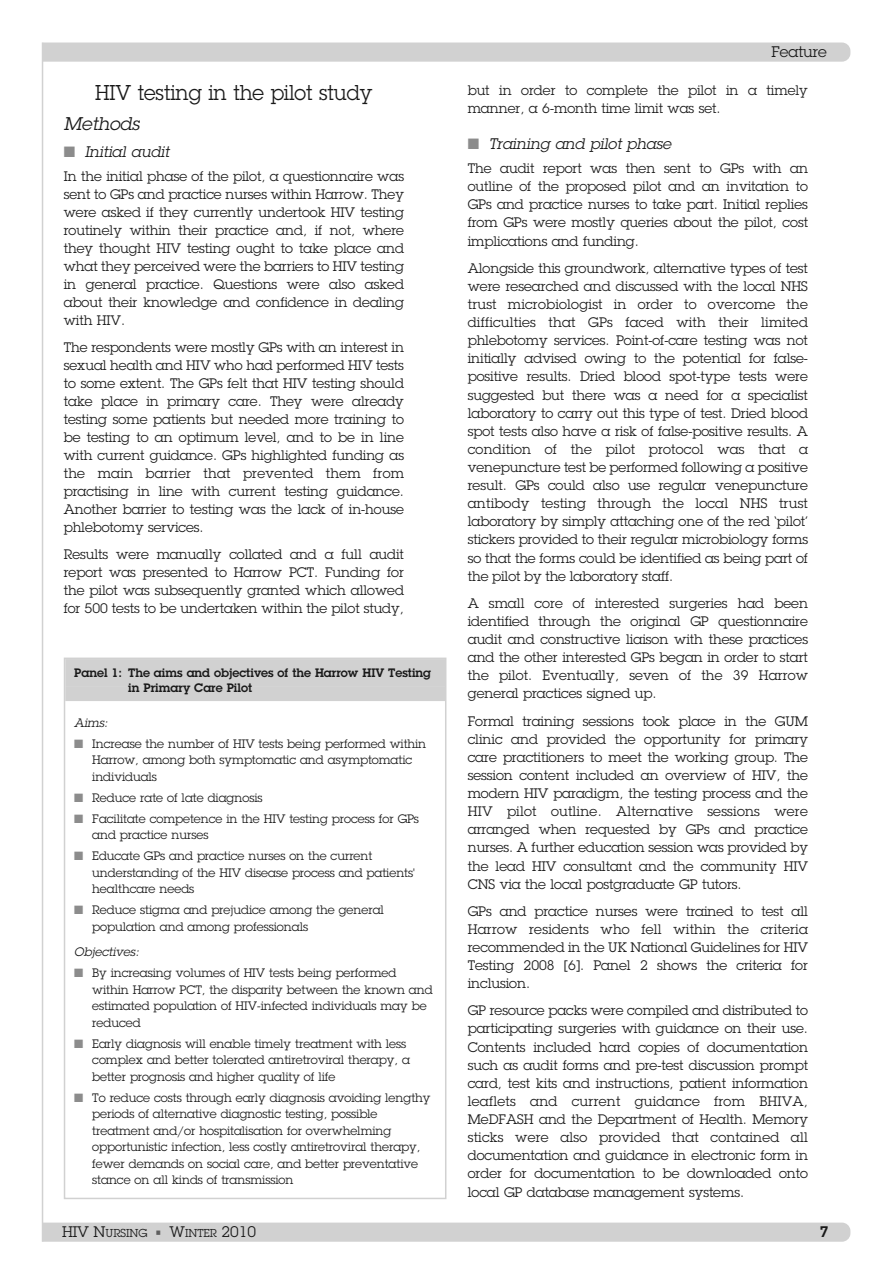
<style>
.page{position:relative;width:893px;height:1263px;background:#fff}
.page>*{position:absolute;margin:0;border:0;box-sizing:border-box;transform-origin:0 0}
.t1{font:21px "Lubalin Graph";color:#191919;scale:.95 1}
.t2{font:italic 18px "Lubalin Graph";color:#191919}
.t3{font:italic 15px "Lubalin Graph";letter-spacing:.005em;color:#191919}
.t4{font:15px "Lubalin Graph";color:#191919}
.t5{font:600 15px "Lubalin Graph";color:#191919}
.t6{font:13.5px/18.1px "Lubalin Graph";color:#191919;text-align:justify}
.t7{font:12px/16.5px "Lubalin Graph";color:#191919}
.t8{font:600 12px/15px "Lubalin Graph";color:#191919}
.t9{font:italic 12px "Lubalin Graph";letter-spacing:.005em;color:#191919}
.t10{font:11.25px "Lubalin Graph";color:#191919}
.s1{color:#8c8c8c}
.s2{font-size:15px}
.s3{font-size:12px;color:#5e5e5e}
</style>
<div class="page">
<div style="left:43px;top:43px;width:807px;height:19px;background:#d1d1d1"></div>
<svg style="left:43px;top:1222px;width:807px;height:20px;background:#d3d3d3"></svg>
<hr style="left:42px;top:43px;width:1px;height:1199px;background:#d1d1d1">
<div style="left:64px;top:657px;width:382px;height:542px;border:2px solid #d1d1d1"></div>
<div style="left:65px;top:659px;width:380px;height:27px;background:#d1d1d1"></div>
<div style="left:65px;top:686px;width:380px;height:15px;background:#d1d1d1"></div>
<h1 class="t1" style="left:95px;top:85px;width:293px">HIV testing in the pilot study</h1>
<h2 class="t2" style="left:64px;top:117px;width:80px">Methods</h2>
<p class="t3" style="left:64px;top:146px;width:109px"><span class="s1">■</span> Initial audit</p>
<p class="t6" style="left:64px;top:169px;width:342px">In the initial phase of the pilot, a questionnaire was sent to GPs and practice nurses within Harrow. They were asked if they currently undertook HIV testing routinely within their practice and, if not, where they thought HIV testing ought to take place and what they perceived were the barriers to HIV testing in general practice. Questions were also asked about their knowledge and confidence in dealing with HIV.</p>
<p class="t6" style="left:64px;top:340px;width:342px">The respondents were mostly GPs with an interest in sexual health and HIV who had performed HIV tests to some extent. The GPs felt that HIV testing should take place in primary care. They were already testing some patients but needed more training to be testing to an optimum level, and to be in line with current guidance. GPs highlighted funding as the main barrier that prevented them from practising in line with current testing guidance.<br>Another barrier to testing was the lack of in-house phlebotomy services.</p>
<p class="t6" style="left:64px;top:547px;width:342px">Results were manually collated and a full audit report was presented to Harrow PCT. Funding for the pilot was subsequently granted which allowed for 500 tests to be undertaken within the pilot study,</p>
<p class="t8" style="left:128px;top:666px;width:304px;text-indent:-54px">Panel 1: The aims and objectives of the Harrow HIV Testing in Primary Care Pilot</p>
<p class="t9" style="left:74px;top:718px;width:37px">Aims:</p>
<p class="t7" style="left:92px;top:736px;width:335px;text-indent:-18px"><span class="s1">■</span> Increase the number of HIV tests being performed within<br>Harrow, among both symptomatic and asymptomatic individuals</p>
<p class="t7" style="left:74px;top:790px;width:190px"><span class="s1">■</span> Reduce rate of late diagnosis</p>
<p class="t7" style="left:92px;top:811px;width:328px;text-indent:-18px"><span class="s1">■</span> Facilitate competence in the HIV testing process for GPs and practice nurses</p>
<p class="t7" style="left:92px;top:849px;width:324px;text-indent:-18px"><span class="s1">■</span> Educate GPs and practice nurses on the current understanding of the HIV disease process and patients' healthcare needs</p>
<p class="t7" style="left:92px;top:903px;width:293px;text-indent:-18px"><span class="s1">■</span> Reduce stigma and prejudice among the general population and among professionals</p>
<p class="t9" style="left:74px;top:947px;width:68px">Objectives:</p>
<p class="t7" style="left:92px;top:966px;width:342px;text-indent:-18px"><span class="s1">■</span> By increasing volumes of HIV tests being performed within Harrow PCT, the disparity between the known and estimated population of HIV-infected individuals may be reduced</p>
<p class="t7" style="left:92px;top:1036px;width:319px;text-indent:-18px"><span class="s1">■</span> Early diagnosis will enable timely treatment with less complex and better tolerated antiretroviral therapy, a better prognosis and higher quality of life</p>
<p class="t7" style="left:92px;top:1090px;width:340px;text-indent:-18px"><span class="s1">■</span> To reduce costs through early diagnosis avoiding lengthy periods of alternative diagnostic testing, possible treatment and/or hospitalisation for overwhelming opportunistic infection, less costly antiretroviral therapy, fewer demands on social care, and better preventative stance on all kinds of transmission</p>
<p class="t4" style="left:771px;top:47px;width:57px">Feature</p>
<p class="t6" style="left:468px;top:82px;width:342px">but in order to complete the pilot in a timely manner, a 6-month time limit was set.</p>
<p class="t3" style="left:468px;top:138px;width:207px"><span class="s1">■</span> Training and pilot phase</p>
<p class="t6" style="left:468px;top:160px;width:342px">The audit report was then sent to GPs with an outline of the proposed pilot and an invitation to GPs and practice nurses to take part. Initial replies from GPs were mostly queries about the pilot, cost implications and funding.</p>
<p class="t6" style="left:468px;top:260px;width:342px">Alongside this groundwork, alternative types of test were researched and discussed with the local NHS trust microbiologist in order to overcome the difficulties that GPs faced with their limited phlebotomy services. Point-of-care testing was not initially advised owing to the potential for false&shy;positive results. Dried blood spot-type tests were suggested but there was a need for a specialist laboratory to carry out this type of test. Dried blood spot tests also have a risk of false-positive results. A condition of the pilot protocol was that a venepuncture test be performed following a positive result. GPs could also use regular venepuncture antibody testing through the local NHS trust laboratory by simply attaching one of the red ‘pilot’ stickers provided to their regular microbiology forms so that the forms could be identified as being part of the pilot by the laboratory staff.</p>
<p class="t6" style="left:468px;top:595px;width:342px">A small core of interested surgeries had been identified through the original GP questionnaire audit and constructive liaison with these practices and the other interested GPs began in order to start the pilot. Eventually, seven of the 39 Harrow general practices signed up.</p>
<p class="t6" style="left:468px;top:713px;width:342px">Formal training sessions took place in the GUM clinic and provided the opportunity for primary care practitioners to meet the working group. The session content included an overview of HIV, the modern HIV paradigm, the testing process and the HIV pilot outline. Alternative sessions were arranged when requested by GPs and practice nurses. A further education session was provided by the lead HIV consultant and the community HIV CNS via the local postgraduate GP tutors.</p>
<p class="t6" style="left:468px;top:903px;width:342px">GPs and practice nurses were trained to test all Harrow residents who fell within the criteria recommended in the UK National Guidelines for HIV Testing 2008 [6]. Panel 2 shows the criteria for inclusion.</p>
<p class="t6" style="left:468px;top:1003px;width:342px">GP resource packs were compiled and distributed to participating surgeries with guidance on their use.<br>Contents included hard copies of documentation such as audit forms and pre-test discussion prompt card, test kits and instructions, patient information leaflets and current guidance from BHIVA, MeDFASH and the Department of Health. Memory sticks were also provided that contained all documentation and guidance in electronic form in order for documentation to be downloaded onto local GP database management systems.</p>
<p class="t10" style="left:62px;top:1229px;width:196px"><span class="s2">HIV N</span>URSING <span class="s3">•</span> <span class="s2">W</span>INTER <span class="s2">2010</span></p>
<p class="t5" style="left:820px;top:1227px;width:10px">7</p>
</div>
